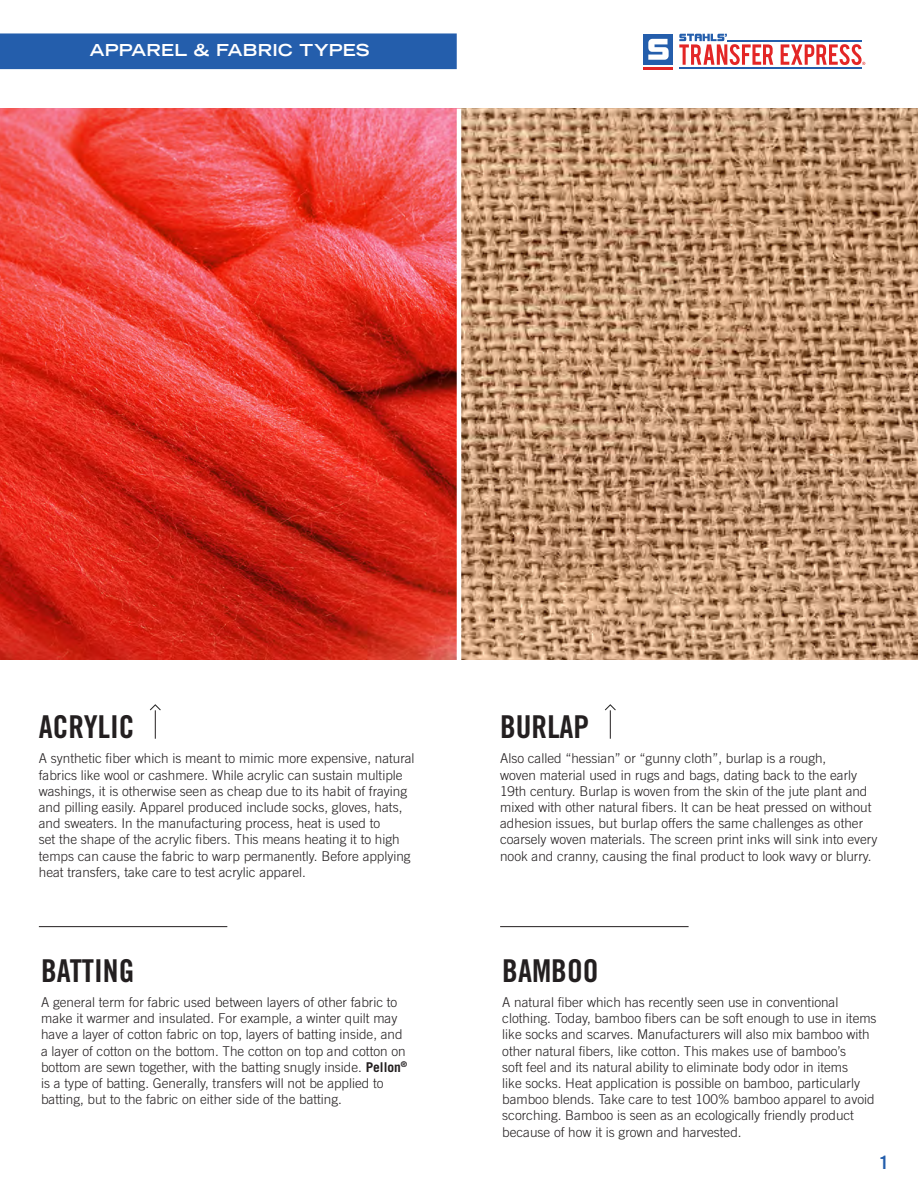
<style>
.page{position:relative;width:918px;height:1188px;background:#fff}
.page>*{position:absolute;margin:0;border:0;box-sizing:border-box;transform-origin:0 0}
.t1{font:31.5px "Trade Gothic LT Std Bd Cn 20";color:#231f20}
.t2{font:700 expanded 18px "Trade Gothic LT Std";color:#245eac}
.t3{font:700 expanded 16.5px "Trade Gothic LT Std";letter-spacing:.015em;color:#fff}
.t4{font:300 13.5px/16.2px "Trade Gothic LT Std";color:#231f20}
.s1{font-weight:700}
</style>
<div class="page">
<div style="left:0;top:33px;width:457px;height:36px;background:#245eac"></div>
<hr style="left:679px;top:67px;width:183px;height:1px;background:#245eac">
<svg style="left:679px;top:34px;width:186px;height:31px"></svg>
<div style="left:643px;top:34px;width:30px;height:31px;background:#245eac"></div>
<hr style="left:643px;top:67px;width:30px;height:3px;background:#e32626">
<svg style="left:648px;top:39px;width:21px;height:21px"></svg>
<img style="left:0;top:109px;width:918px;height:551px">
<hr style="left:457px;top:109px;width:4px;height:1079px;background:#fff">
<hr style="left:39px;top:926px;width:188px;height:1px;background:#231f20">
<hr style="left:500px;top:926px;width:189px;height:1px;background:#231f20">
<svg style="left:605px;top:704px;width:11px;height:35px"></svg>
<svg style="left:150px;top:704px;width:11px;height:35px"></svg>
<p class="t3" style="left:90px;top:40px;width:281px">APPAREL &amp; FABRIC TYPES</p>
<p class="t1" style="left:39px;top:708px;width:97px">ACRYLIC</p>
<p class="t4" style="left:39px;top:750px;width:377px">A synthetic fiber which is meant to mimic more expensive, natural fabrics like wool or cashmere. While acrylic can sustain multiple washings, it is otherwise seen as cheap due to its habit of fraying and pilling easily. Apparel produced include socks, gloves, hats, and sweaters. In the manufacturing process, heat is used to<br>set the shape of the acrylic fibers. This means heating it to high temps can cause the fabric to warp permanently. Before applying heat transfers, take care to test acrylic apparel.</p>
<p class="t1" style="left:41px;top:951px;width:95px">BATTING</p>
<p class="t4" style="left:41px;top:994px;width:368px">A general term for fabric used between layers of other fabric to make it warmer and insulated. For example, a winter quilt may have a layer of cotton fabric on top, layers of batting inside, and a layer of cotton on the bottom. The cotton on top and cotton on bottom are sewn together, with the batting snugly inside. <span class="s1">Pellon</span><sup>® </sup>is a type of batting. Generally, transfers will not be applied to batting, but to the fabric on either side of the batting.</p>
<p class="t1" style="left:500px;top:708px;width:91px">BURLAP</p>
<p class="t4" style="left:500px;top:750px;width:328px">Also called “hessian” or “gunny cloth”, burlap is a rough,</p>
<p class="t4" style="left:500px;top:767px;width:359px">woven material used in rugs and bags, dating back to the early</p>
<p class="t4" style="left:500px;top:783px;width:379px">19th century. Burlap is woven from the skin of the jute plant and mixed with other natural fibers. It can be heat pressed on without adhesion issues, but burlap offers the same challenges as other coarsely woven materials. The screen print inks will sink into every nook and cranny, causing the final product to look wavy or blurry.</p>
<p class="t1" style="left:502px;top:951px;width:98px">BAMBOO</p>
<p class="t4" style="left:502px;top:994px;width:376px">A natural fiber which has recently seen use in conventional clothing. Today, bamboo fibers can be soft enough to use in items like socks and scarves. Manufacturers will also mix bamboo with other natural fibers, like cotton. This makes use of bamboo’s<br>soft feel and its natural ability to eliminate body odor in items<br>like socks. Heat application is possible on bamboo, particularly bamboo blends. Take care to test 100% bamboo apparel to avoid scorching. Bamboo is seen as an ecologically friendly product because of how it is grown and harvested.</p>
<h2 class="t2" style="left:878px;top:1151px;width:14px">1</h2>
</div>
